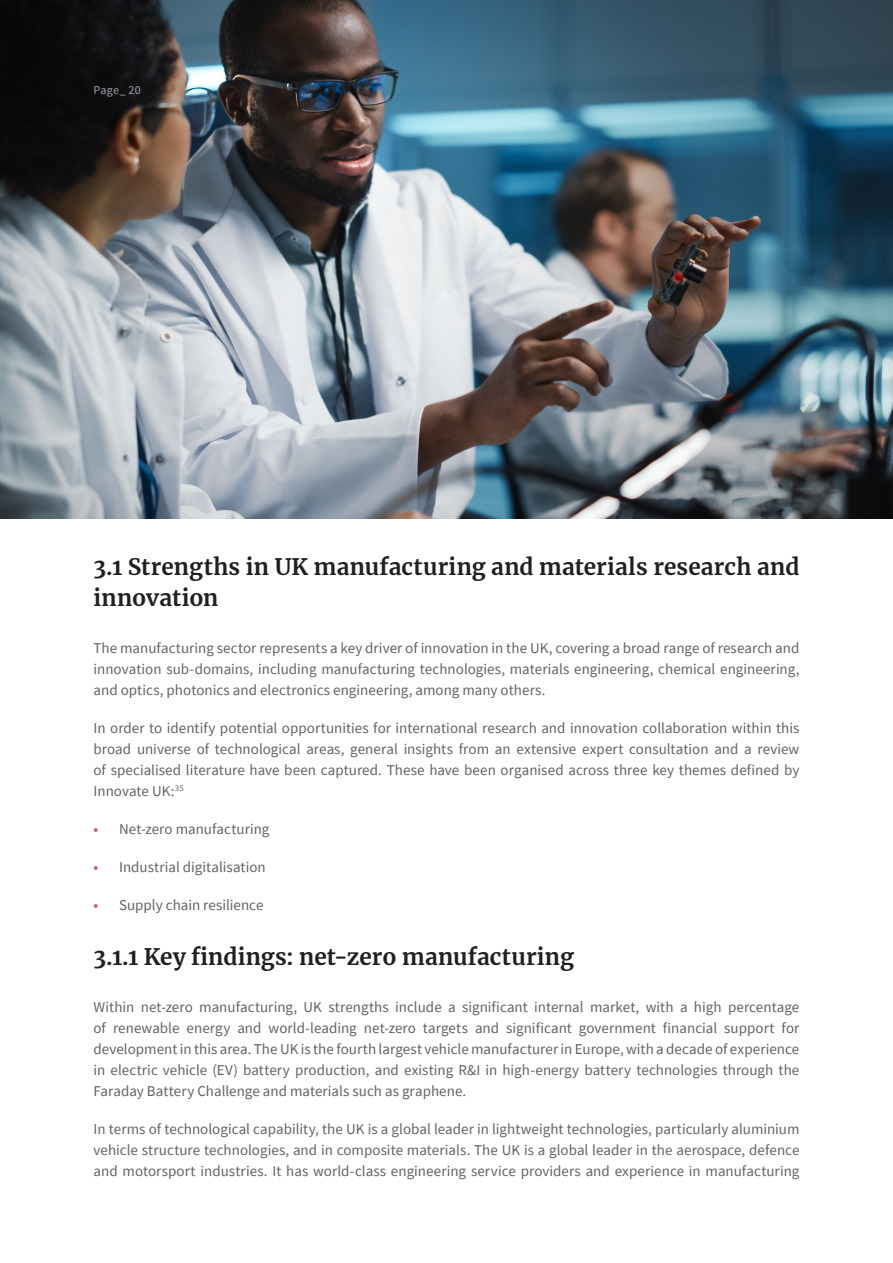
<style>
.page{position:relative;width:893px;height:1263px;background:#fff}
.page>*{position:absolute;margin:0;border:0;box-sizing:border-box;transform-origin:0 0}
.Standfirst{font:700 22.5px/31.5px "Merriweather";letter-spacing:.01em;color:#231f20}
.Standfirst-2{font:15px/21px "Source Sans Pro";letter-spacing:.005em;color:#636366;text-align:justify}
.t1{font:12px "Source Sans Pro";letter-spacing:.025em;color:#9d9fa2}
.s1{font-weight:600;color:#c55c61}
</style>
<div class="page">
<img style="left:0;top:0;width:893px;height:519px">
<p class="t1" style="left:94px;top:82px;width:49px">Page_ 20</p>
<p class="Standfirst" style="left:94px;top:550px;width:707px">3.1 Strengths in UK manufacturing and materials research and innovation</p>
<p class="Standfirst-2" style="left:94px;top:637px;width:707px">The manufacturing sector represents a key driver of innovation in the UK, covering a broad range of research and innovation sub-domains, including manufacturing technologies, materials engineering, chemical engineering, and optics, photonics and electronics engineering, among many others.</p>
<p class="Standfirst-2" style="left:94px;top:717px;width:707px">In order to identify potential opportunities for international research and innovation collaboration within this broad universe of technological areas, general insights from an extensive expert consultation and a review of specialised literature have been captured. These have been organised across three key themes defined by Innovate UK:<sup>35</sup></p>
<p class="Standfirst-2" style="left:94px;top:818px;width:177px"><span class="s1">•</span> Net-zero manufacturing</p>
<p class="Standfirst-2" style="left:94px;top:856px;width:174px"><span class="s1">•</span> Industrial digitalisation</p>
<p class="Standfirst-2" style="left:94px;top:894px;width:171px"><span class="s1">•</span> Supply chain resilience</p>
<p class="Standfirst" style="left:94px;top:940px;width:482px">3.1.1 Key findings: net-zero manufacturing</p>
<p class="Standfirst-2" style="left:94px;top:996px;width:707px">Within net-zero manufacturing, UK strengths include a significant internal market, with a high percentage of renewable energy and world-leading net-zero targets and significant government financial support for development in this area. The UK is the fourth largest vehicle manufacturer in Europe, with a decade of experience in electric vehicle (EV) battery production, and existing R&amp;I in high-energy battery technologies through the Faraday Battery Challenge and materials such as graphene.</p>
<p class="Standfirst-2" style="left:94px;top:1118px;width:707px">In terms of technological capability, the UK is a global leader in lightweight technologies, particularly aluminium vehicle structure technologies, and in composite materials. The UK is a global leader in the aerospace, defence and motorsport industries. It has world-class engineering service providers and experience in manufacturing</p>
</div>
